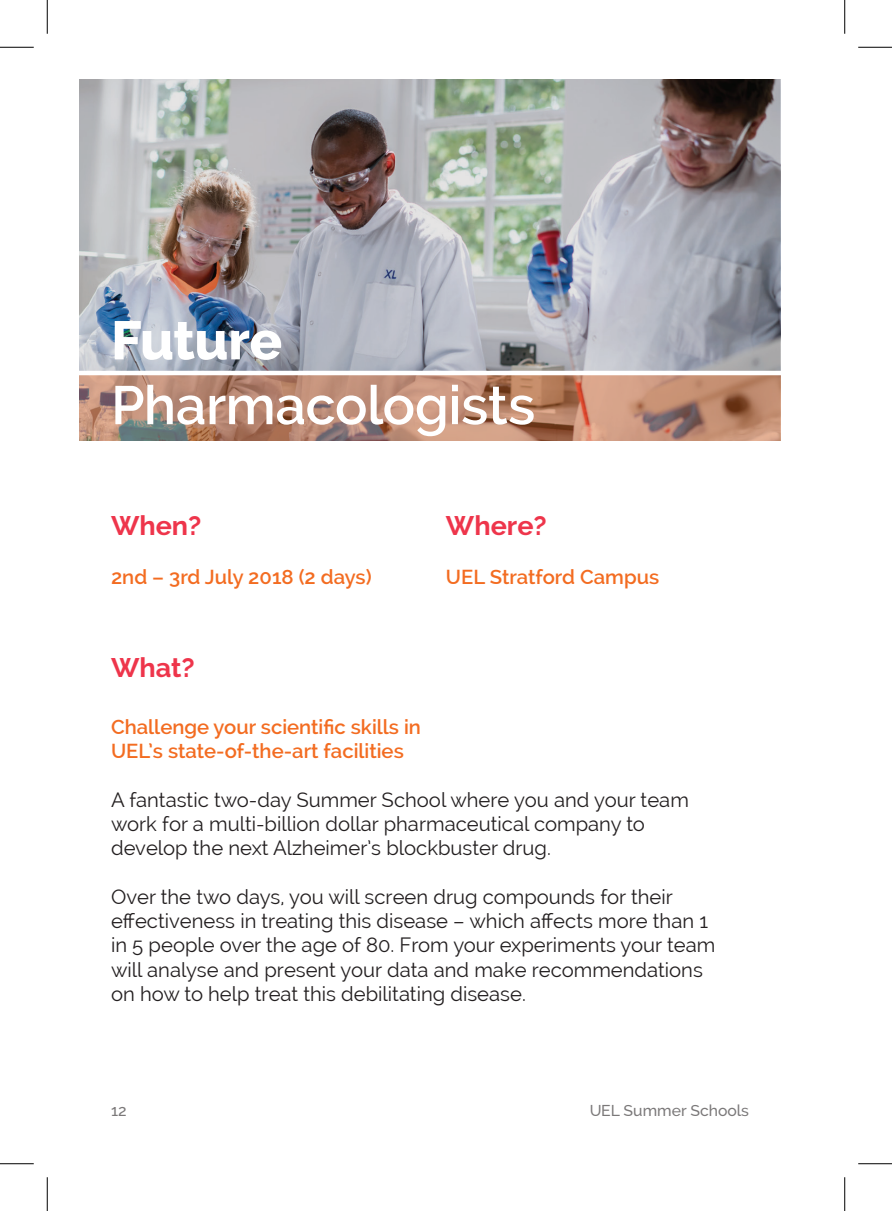
<style>
.page{position:relative;width:892px;height:1211px;background:#fff}
.page>*{position:absolute;margin:0;border:0;box-sizing:border-box;transform-origin:0 0}
.t1{font:600 54px "Raleway";letter-spacing:-.005em;color:#fff}
.t2{font:800 54px "Raleway";letter-spacing:-.01em;color:#fff}
.t3{font:700 27px "Raleway";color:#ee354b}
.t4{font:20.25px/24.3px "Raleway";color:#231f20}
.t5{font:600 20.25px/24.3px "Raleway";color:#f36c21}
.t6{font:500 15.75px "Raleway";color:#231f20}
</style>
<div class="page">
<img style="left:79px;top:79px;width:700px;height:292px">
<svg style="left:79px;top:375px;width:702px;height:65px;background:#b78771"></svg>
<hr style="left:0;top:47px;width:34px;height:1px;background:#000">
<hr style="left:858px;top:47px;width:34px;height:1px;background:#000">
<hr style="left:0;top:1163px;width:34px;height:1px;background:#000">
<hr style="left:858px;top:1163px;width:34px;height:1px;background:#000">
<hr style="left:47px;top:0;width:1px;height:34px;background:#000">
<hr style="left:47px;top:1177px;width:1px;height:34px;background:#000">
<hr style="left:844px;top:0;width:1px;height:34px;background:#000">
<hr style="left:844px;top:1177px;width:1px;height:34px;background:#000">
<h1 class="t2" style="left:111px;top:310px;width:173px">Future</h1>
<h1 class="t1" style="left:111px;top:374px;width:426px">Pharmacologists</h1>
<h2 class="t3" style="left:111px;top:510px;width:92px">When?</h2>
<p class="t5" style="left:111px;top:564px;width:262px">2nd – 3rd July 2018 (2 days)</p>
<h2 class="t3" style="left:111px;top:652px;width:85px">What?</h2>
<h2 class="t3" style="left:446px;top:510px;width:102px">Where?</h2>
<p class="t5" style="left:446px;top:564px;width:215px">UEL Stratford Campus</p>
<p class="t5" style="left:111px;top:714px;width:311px">Challenge your scientific skills in<br>UEL’s state-of-the-art facilities</p>
<p class="t4" style="left:111px;top:787px;width:579px">A fantastic two-day Summer School where you and your team work for a multi-billion dollar pharmaceutical company to develop the next Alzheimer’s blockbuster drug.</p>
<p class="t4" style="left:111px;top:884px;width:606px">Over the two days, you will screen drug compounds for their effectiveness in treating this disease – which affects more than 1 in 5 people over the age of 80. From your experiments your team will analyse and present your data and make recommendations on how to help treat this debilitating disease.</p>
<p class="t6" style="left:111px;top:1101px;width:17px">12</p>
<p class="t6" style="left:589px;top:1101px;width:161px">UEL Summer Schools</p>
</div>
